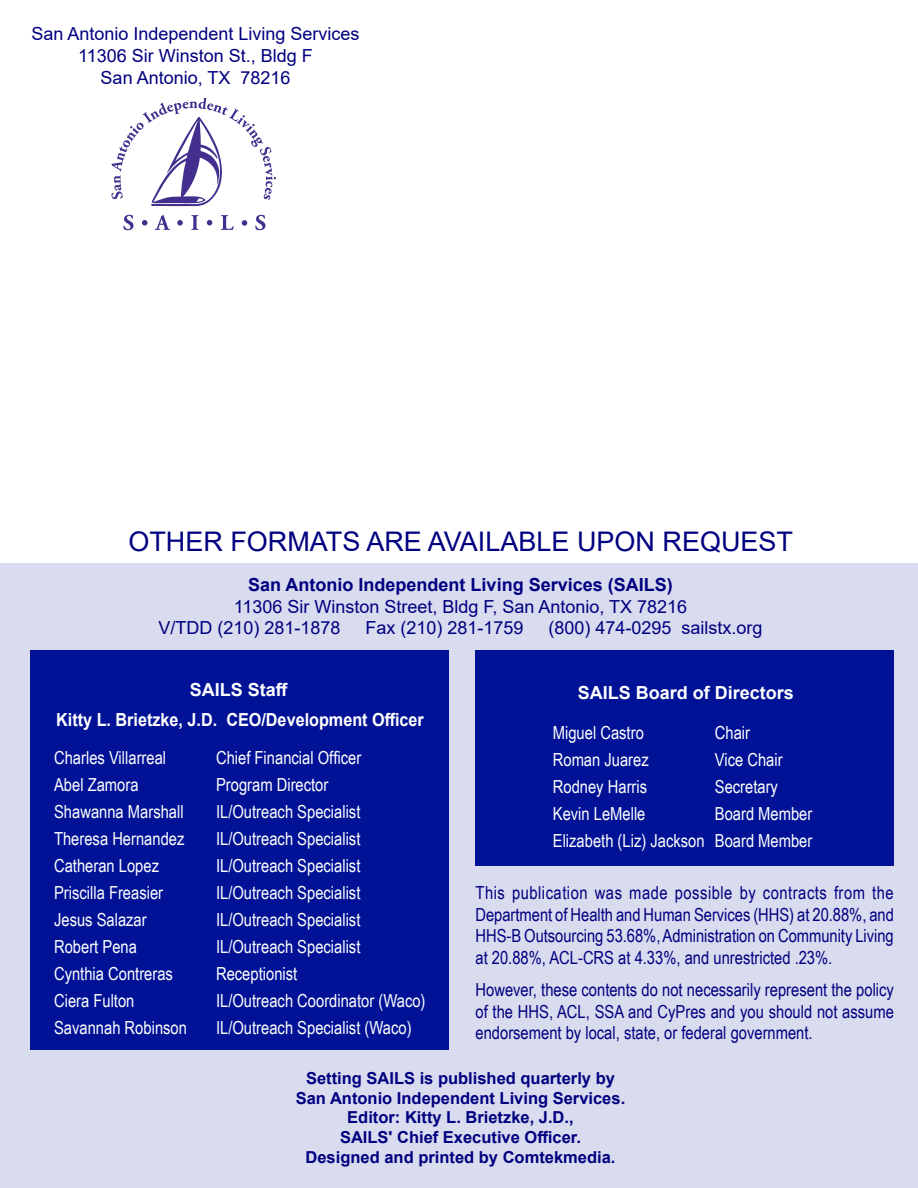
<style>
.page{position:relative;width:918px;height:1188px;background:#fff}
.page>*{position:absolute;margin:0;border:0;box-sizing:border-box;transform-origin:0 0}
.t1{font:27px "Arial";color:#000080}
.t2{font:18px/27px "Arial Narrow";color:#fff;text-align:right}
.t3{font:18px/21.6px "Arial Narrow";color:#000080;text-align:justify}
.t4{font:18px/21.6px "Arial";color:#000080;text-align:center}
.t5{font:700 18px/29.8px "Arial";color:#fff;text-align:center}
.t6{font:700 18px "Arial";color:#000080}
.t7{font:700 16.5px/19.8px "Arial";color:#000080;text-align:center}
</style>
<div class="page">
<svg style="left:111px;top:98px;width:165px;height:109px"></svg>
<svg style="left:123px;top:215px;width:11px;height:15px"></svg>
<svg style="left:155px;top:215px;width:15px;height:15px"></svg>
<svg style="left:191px;top:215px;width:7px;height:15px"></svg>
<svg style="left:221px;top:215px;width:13px;height:15px"></svg>
<svg style="left:255px;top:215px;width:10px;height:15px"></svg>
<svg style="left:142px;top:220px;width:6px;height:6px"></svg>
<svg style="left:177px;top:220px;width:6px;height:6px"></svg>
<svg style="left:207px;top:220px;width:5px;height:5px"></svg>
<svg style="left:242px;top:220px;width:5px;height:6px"></svg>
<div style="left:0;top:564px;width:918px;height:624px;background:#d9dbef"></div>
<div style="left:30px;top:650px;width:418px;height:400px;background:#011296"></div>
<div style="left:476px;top:650px;width:418px;height:216px;background:#011296"></div>
<p class="t4" style="left:31px;top:23px;width:330px">San Antonio Independent Living Services<br>11306 Sir Winston St., Bldg F<br>San Antonio, TX 78216</p>
<h1 class="t1" style="left:128px;top:523px;width:666px">OTHER FORMATS ARE AVAILABLE UPON REQUEST</h1>
<p class="t6" style="left:248px;top:572px;width:426px">San Antonio Independent Living Services (SAILS)</p>
<p class="t4" style="left:158px;top:596px;width:530px;text-align:left;text-indent:75px">11306 Sir Winston Street, Bldg F, San Antonio, TX 78216<br>V/TDD (210) 281-1878</p>
<p class="t4" style="left:365px;top:617px;width:160px">Fax (210) 281-1759</p>
<p class="t4" style="left:549px;top:617px;width:216px">(800) 474-0295 sailstx.org</p>
<p class="t5" style="left:56px;top:675px;width:369px">SAILS Staff<br>Kitty L. Brietzke, J.D. CEO/Development Officer</p>
<p class="t2" style="left:54px;top:743px;width:114px">Charles Villarreal</p>
<p class="t2" style="left:216px;top:743px;width:147px">Chief Financial Officer</p>
<p class="t2" style="left:54px;top:770px;width:86px">Abel Zamora</p>
<p class="t2" style="left:216px;top:770px;width:114px">Program Director</p>
<p class="t2" style="left:54px;top:797px;width:131px">Shawanna Marshall</p>
<p class="t2" style="left:216px;top:797px;width:146px">IL/Outreach Specialist</p>
<p class="t2" style="left:54px;top:824px;width:132px">Theresa Hernandez</p>
<p class="t2" style="left:216px;top:824px;width:146px">IL/Outreach Specialist</p>
<p class="t2" style="left:54px;top:851px;width:107px">Catheran Lopez</p>
<p class="t2" style="left:216px;top:851px;width:146px">IL/Outreach Specialist</p>
<p class="t2" style="left:54px;top:878px;width:111px">Priscilla Freasier</p>
<p class="t2" style="left:216px;top:878px;width:146px">IL/Outreach Specialist</p>
<p class="t2" style="left:54px;top:905px;width:94px">Jesus Salazar</p>
<p class="t2" style="left:216px;top:905px;width:146px">IL/Outreach Specialist</p>
<p class="t2" style="left:54px;top:932px;width:84px">Robert Pena</p>
<p class="t2" style="left:216px;top:932px;width:146px">IL/Outreach Specialist</p>
<p class="t2" style="left:54px;top:959px;width:120px">Cynthia Contreras</p>
<p class="t2" style="left:216px;top:959px;width:83px">Receptionist</p>
<p class="t2" style="left:54px;top:986px;width:82px">Ciera Fulton</p>
<p class="t2" style="left:216px;top:986px;width:211px">IL/Outreach Coordinator (Waco)</p>
<p class="t2" style="left:54px;top:1013px;width:134px">Savannah Robinson</p>
<p class="t2" style="left:216px;top:1013px;width:197px">IL/Outreach Specialist (Waco)</p>
<p class="t7" style="left:296px;top:1068px;width:331px">Setting SAILS is published quarterly by San Antonio Independent Living Services.<br>Editor: Kitty L. Brietzke, J.D.,<br>SAILS' Chief Executive Officer.<br>Designed and printed by Comtekmedia.</p>
<p class="t5" style="left:578px;top:678px;width:218px">SAILS Board of Directors</p>
<p class="t2" style="left:553px;top:719px;width:93px">Miguel Castro</p>
<p class="t2" style="left:715px;top:719px;width:37px">Chair</p>
<p class="t2" style="left:553px;top:746px;width:97px">Roman Juarez</p>
<p class="t2" style="left:715px;top:746px;width:69px">Vice Chair</p>
<p class="t2" style="left:553px;top:773px;width:96px">Rodney Harris</p>
<p class="t2" style="left:715px;top:773px;width:65px">Secretary</p>
<p class="t2" style="left:553px;top:800px;width:94px">Kevin LeMelle</p>
<p class="t2" style="left:553px;top:800px;width:261px">Board Member<br>Elizabeth (Liz) Jackson Board Member</p>
<p class="t3" style="left:476px;top:881px;width:420px">This publication was made possible by contracts from the Department of Health and Human Services (HHS) at 20.88%, and HHS-B Outsourcing 53.68%, Administration on Community Living at 20.88%, ACL-CRS at 4.33%, and unrestricted .23%.</p>
<p class="t3" style="left:476px;top:978px;width:420px">However, these contents do not necessarily represent the policy of the HHS, ACL, SSA and CyPres and you should not assume endorsement by local, state, or federal government.</p>
</div>
